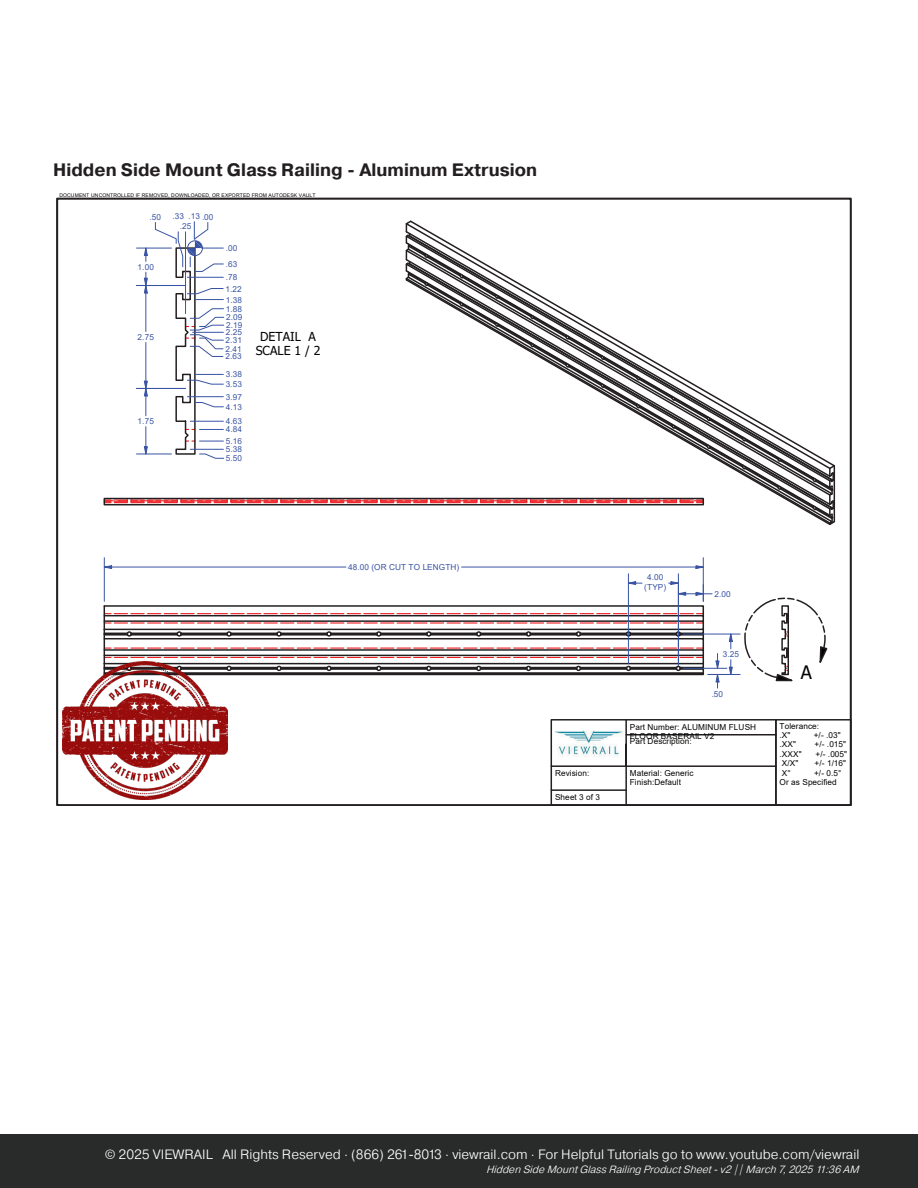
<style>
.page{position:relative;width:918px;height:1188px;background:#fff}
.page>*{position:absolute;margin:0;border:0;box-sizing:border-box;transform-origin:0 0}
.t1{font:18.6px "Tahoma";color:#040503}
.t2{font:700 18px "Pragmatica";color:#231f20}
.t3{font:300 13.5px "Pragmatica";color:#fff}
.t4{font:12.3px/14.9px "Tahoma";color:#040503;text-align:center}
.t5{font:italic 300 10.5px "Pragmatica";color:#fff}
.t6{font:8.25px/9.3px "Arial";letter-spacing:.01em;color:#040503}
.t7{font:8.25px/7.8px "Arial";letter-spacing:.01em;color:#3853a3}
.t8{font:5.1px "Arial";letter-spacing:.02em;color:#040503}
</style>
<div class="page">
<div style="left:0;top:1135px;width:918px;height:53px;background:#292a2a"></div>
<svg style="left:744px;top:597px;width:84px;height:85px"></svg>
<div style="left:775px;top:719px;width:77px;height:87px;border:1px solid #231f20"></div>
<svg style="left:550px;top:719px;width:227px;height:87px"></svg>
<svg style="left:104px;top:220px;width:731px;height:302px"></svg>
<hr style="left:136px;top:454px;width:36px;height:1px;background:#3853a3">
<hr style="left:136px;top:388px;width:50px;height:1px;background:#3853a3">
<hr style="left:628px;top:574px;width:1px;height:90px;background:#3853a3">
<hr style="left:678px;top:574px;width:1px;height:90px;background:#3853a3">
<svg style="left:103px;top:581px;width:630px;height:107px"></svg>
<hr style="left:708px;top:674px;width:32px;height:1px;background:#3853a3">
<hr style="left:683px;top:634px;width:57px;height:1px;background:#3853a3">
<svg style="left:103px;top:565px;width:9px;height:4px"></svg>
<svg style="left:695px;top:565px;width:8px;height:4px"></svg>
<hr style="left:112px;top:567px;width:234px;height:1px;background:#3853a3">
<hr style="left:462px;top:567px;width:234px;height:1px;background:#3853a3">
<hr style="left:703px;top:558px;width:1px;height:43px;background:#3853a3">
<hr style="left:104px;top:558px;width:1px;height:43px;background:#3853a3">
<img style="left:63px;top:661px;width:165px;height:138px">
<p class="t2" style="left:53px;top:158px;width:486px">Hidden Side Mount Glass Railing - Aluminum Extrusion</p>
<p class="t8" style="left:59px;top:191px;width:258px">DOCUMENT UNCONTROLLED IF REMOVED, DOWNLOADED, OR EXPORTED FROM AUTODESK VAULT</p>
<p class="t7" style="left:180px;top:212px;width:35px;line-height:9.8px;text-indent:9px">.13 .00 .25</p>
<p class="t7" style="left:150px;top:213px;width:13px">.50</p>
<p class="t7" style="left:172px;top:213px;width:13px">.33</p>
<p class="t7" style="left:138px;top:263px;width:18px">1.00</p>
<p class="t7" style="left:138px;top:333px;width:18px">2.75</p>
<p class="t7" style="left:138px;top:417px;width:18px">1.75</p>
<p class="t7" style="left:226px;top:244px;width:13px">.00</p>
<p class="t7" style="left:226px;top:257px;width:13px;line-height:13.4px">.63 .78</p>
<p class="t7" style="left:226px;top:296px;width:18px">1.38</p>
<p class="t7" style="left:226px;top:285px;width:18px">1.22</p>
<p class="t7" style="left:226px;top:305px;width:18px;text-align:justify">1.88<br>2.09<br>2.19<br>2.25</p>
<p class="t7" style="left:225px;top:345px;width:18px">2.41</p>
<p class="t7" style="left:225px;top:332px;width:18px;line-height:16.4px">2.31<br>2.63</p>
<p class="t7" style="left:226px;top:371px;width:18px">3.38</p>
<p class="t7" style="left:226px;top:403px;width:18px">4.13</p>
<p class="t7" style="left:226px;top:378px;width:18px;line-height:12.6px">3.53<br>3.97</p>
<p class="t7" style="left:226px;top:417px;width:18px;line-height:8.2px">4.63<br>4.84</p>
<p class="t7" style="left:226px;top:437px;width:18px;line-height:8.6px;text-align:justify">5.16<br>5.38<br>5.50</p>
<p class="t4" style="left:256px;top:329px;width:66px">DETAIL A<br>SCALE 1 / 2</p>
<p class="t7" style="left:348px;top:563px;width:113px">48.00 (OR CUT TO LENGTH)</p>
<p class="t6" style="left:555px;top:768px;width:36px">Revision:</p>
<p class="t6" style="left:555px;top:792px;width:47px">Sheet 3 of 3</p>
<p class="t7" style="left:644px;top:572px;width:23px;line-height:10.1px;text-align:center">4.00 (TYP)</p>
<p class="t7" style="left:715px;top:590px;width:18px">2.00</p>
<p class="t7" style="left:723px;top:650px;width:18px">3.25</p>
<p class="t7" style="left:712px;top:690px;width:13px">.50</p>
<p class="t6" style="left:630px;top:722px;width:128px">Part Number: ALUMINUM FLUSH<br>FLOOR BASERAIL V2</p>
<p class="t6" style="left:630px;top:737px;width:63px">Part Description:</p>
<p class="t6" style="left:630px;top:768px;width:65px">Material: Generic<br>Finish:Default</p>
<p class="t1" style="left:801px;top:660px;width:13px">A</p>
<p class="t6" style="left:780px;top:721px;width:41px">Tolerance: .X"</p>
<p class="t6" style="left:814px;top:731px;width:28px">+/- .03"</p>
<p class="t6" style="left:780px;top:740px;width:18px">.XX"</p>
<p class="t6" style="left:815px;top:740px;width:33px">+/- .015"</p>
<p class="t6" style="left:780px;top:749px;width:23px">.XXX"</p>
<p class="t6" style="left:816px;top:749px;width:33px">+/- .005"</p>
<p class="t6" style="left:782px;top:759px;width:18px">X/X"</p>
<p class="t6" style="left:815px;top:759px;width:33px">+/- 1/16"</p>
<p class="t6" style="left:782px;top:768px;width:10px">X°</p>
<p class="t6" style="left:780px;top:768px;width:63px;text-indent:34px">+/- 0.5°<br>Or as Specified</p>
<p class="t3" style="left:105px;top:1146px;width:756px">© 2025 VIEWRAIL All Rights Reserved ∙ (866) 261-8013 ∙ viewrail.com ∙ For Helpful Tutorials go to www.youtube.com/viewrail</p>
<p class="t5" style="left:486px;top:1163px;width:378px">HiddenSideMountGlassRailingProductSheet-v2||March7,202511:36AM</p>
</div>
